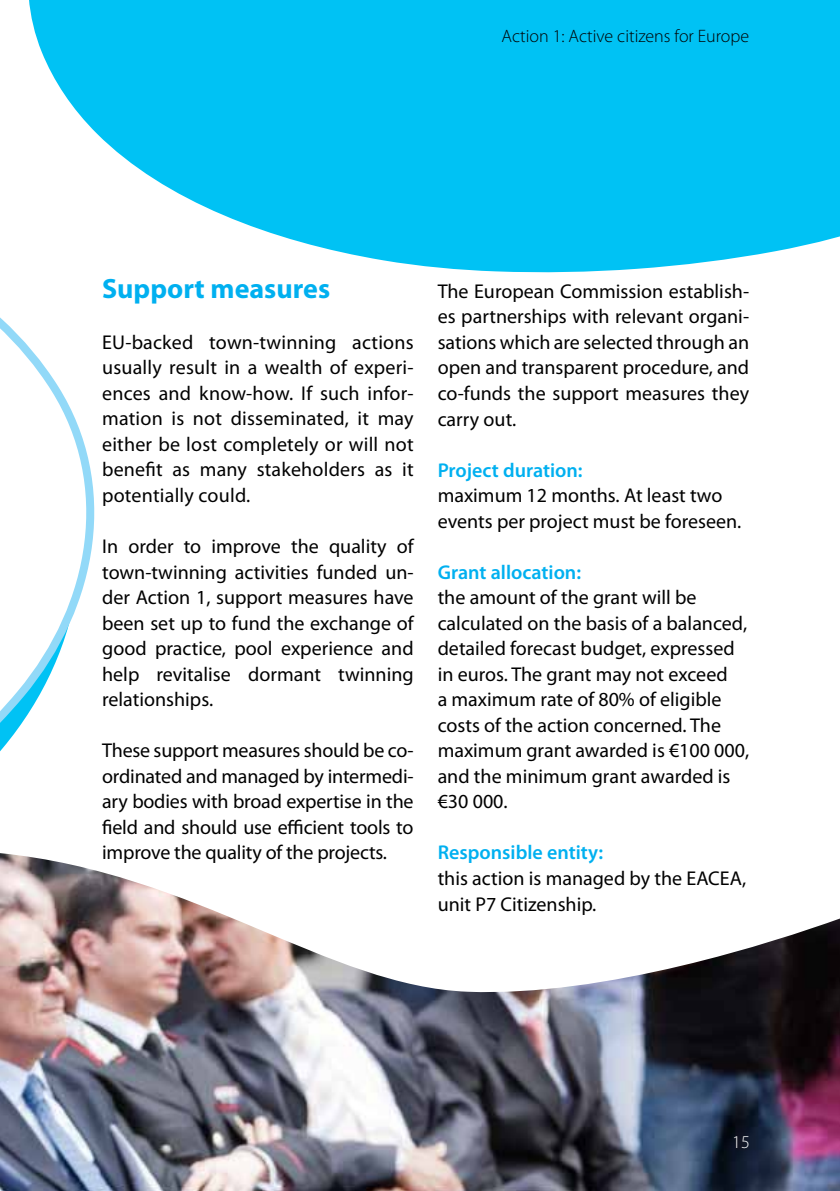
<style>
.page{position:relative;width:840px;height:1191px;background:#fff}
.page>*{position:absolute;margin:0;border:0;box-sizing:border-box;transform-origin:0 0}
.t1{font:700 28px "Myriad Pro";color:#00b0f0}
.t2{font:20px/25.6px "Myriad Pro";color:#000;text-align:justify}
.t3{font:600 20px "Myriad Pro";color:#00b0f0}
.t4{font:300 18px "Myriad Pro";color:#000}
.t5{font:300 18px "Myriad Pro";color:#fff}
</style>
<div class="page">
<img style="left:0;top:875px;width:839px;height:316px">
<svg style="left:0;top:317px;width:114px;height:633px"></svg>
<svg style="left:29px;top:0;width:810px;height:273px;fill:#00c2f4"></svg>
<p class="t4" style="left:501px;top:25px;width:249px">Action 1: Active citizens for Europe</p>
<h1 class="t1" style="left:102px;top:270px;width:229px">Support measures</h1>
<p class="t2" style="left:102px;top:329px;width:313px">EU-backed town-twinning actions usually result in a wealth of experi&shy;ences and know-how. If such infor&shy;mation is not disseminated, it may either be lost completely or will not benefit as many stakeholders as it potentially could.</p>
<p class="t2" style="left:102px;top:533px;width:313px">In order to improve the quality of town-twinning activities funded un&shy;der Action 1, support measures have been set up to fund the exchange of good practice, pool experience and help revitalise dormant twinning relationships.</p>
<p class="t2" style="left:102px;top:737px;width:313px">These support measures should be co&shy;ordinated and managed by intermedi&shy;ary bodies with broad expertise in the field and should use efficient tools to improve the quality of the projects.</p>
<p class="t2" style="left:437px;top:278px;width:313px">The European Commission establish&shy;es partnerships with relevant organi&shy;sations which are selected through an open and transparent procedure, and co-funds the support measures they carry out.</p>
<p class="t3" style="left:437px;top:457px;width:146px">Project duration:</p>
<p class="t2" style="left:437px;top:482px;width:305px">maximum 12 months. At least two events per project must be foreseen.</p>
<p class="t3" style="left:437px;top:559px;width:145px">Grant allocation:</p>
<p class="t2" style="left:437px;top:584px;width:313px;text-align:left">the amount of the grant will be calculated on the basis of a balanced, detailed forecast budget, expressed in euros. The grant may not exceed<br>a maximum rate of 80% of eligible costs of the action concerned. The maximum grant awarded is €100 000, and the minimum grant awarded is €30 000.</p>
<p class="t3" style="left:437px;top:840px;width:167px">Responsible entity:</p>
<p class="t2" style="left:437px;top:865px;width:310px">this action is managed by the EACEA, unit P7 Citizenship.</p>
<p class="t5" style="left:731px;top:1131px;width:19px">15</p>
</div>
